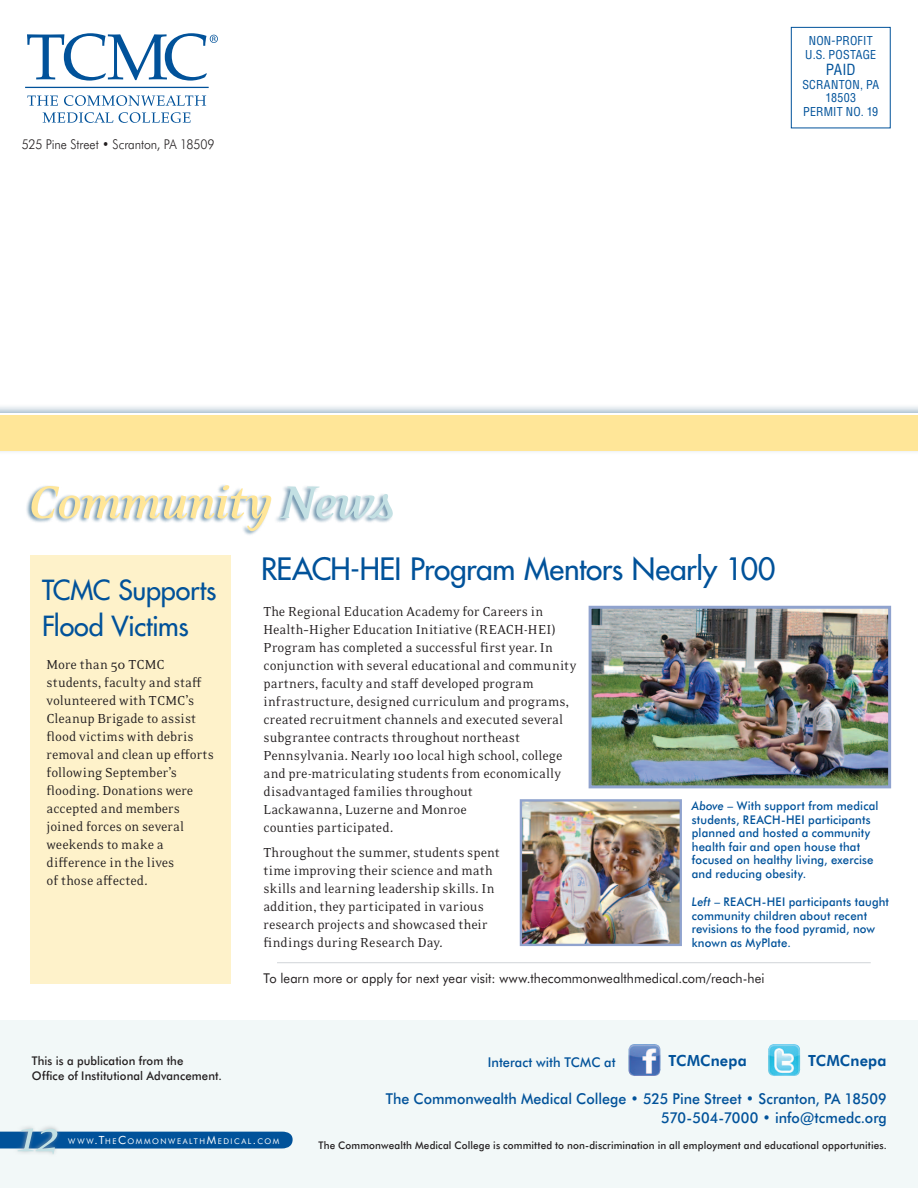
<style>
.page{position:relative;width:918px;height:1188px;background:#fff}
.page>*{position:absolute;margin:0;border:0;box-sizing:border-box;transform-origin:0 0}
.t1{font:italic 700 52.5px "Eidetic Neo";letter-spacing:-.025em;color:#ffe698}
.t2{font:italic 52.5px "Eidetic Neo";color:#c3e0e3}
.t3{font:30px "Futura";letter-spacing:-.015em;color:#01529a}
.t4{font:27px/36px "Futura";letter-spacing:-.01em;color:#01529a}
.t5{font:800 15.45px "Futura BT";letter-spacing:.01em;color:#01529a;scale:.95 1}
.t6{font:15px/18px "Eidetic Neo";color:#231f20;scale:.95 1}
.t7{font:500 15px/19.5px "Futura BT";color:#01529a;text-align:right;scale:.95 1}
.t8{font:condensed 15px "Helvetica";color:#01529a}
.t9{font:13.5px "Futura BT";letter-spacing:.005em;color:#231f20;scale:.95 1}
.t10{font:300 13.5px "Futura BT";letter-spacing:-.005em;color:#231f20;scale:.91 1}
.t11{font:500 13.5px "Futura BT";letter-spacing:.005em;color:#01529a;scale:.95 1}
.t12{font:500 12px/13.5px "Futura BT";letter-spacing:.015em;color:#01529a;scale:.95 1}
.t13{font:500 12px/14.4px "Futura BT";letter-spacing:.01em;color:#231f20;scale:.95 1}
.t14{font:condensed 12px/13.5px "Helvetica";letter-spacing:.02em;color:#01529a}
.t15{font:500 10.5px "Futura BT";letter-spacing:.01em;color:#231f20;scale:.95 1}
.t16{font:7.8px "Futura BT";letter-spacing:.195em;color:#fff}
.s1{color:#c3e0e3}
.s2{font-style:italic}
.s3{font-size:11.25px}
</style>
<div class="page">
<div style="left:30px;top:555px;width:201px;height:429px;background:#fef2ca"></div>
<div style="left:0;top:1021px;width:918px;height:167px;background:#f2f8f8"></div>
<div style="left:0;top:403px;width:918px;height:53px;background:#00436e;opacity:.44"></div>
<div style="left:0;top:415px;width:918px;height:36px;background:#ffe698"></div>
<svg style="left:27px;top:96px;width:31px;height:10px"></svg>
<svg style="left:64px;top:95px;width:142px;height:11px"></svg>
<svg style="left:43px;top:112px;width:70px;height:11px"></svg>
<svg style="left:119px;top:112px;width:72px;height:11px"></svg>
<hr style="left:25px;top:87px;width:184px;height:1px;background:#01529a">
<svg style="left:27px;top:33px;width:191px;height:48px"></svg>
<hr style="left:0;top:414px;width:918px;height:1px;background:#fff">
<div style="left:0;top:1132px;width:293px;height:17px;background:#01529a"></div>
<div style="left:13px;top:1124px;width:49px;height:34px;background:#a8a9ad;opacity:.75"></div>
<hr style="left:277px;top:962px;width:594px;height:1px;background:#d0d4d8">
<img style="left:593px;top:610px;width:294px;height:174px">
<div style="left:589px;top:606px;width:302px;height:182px;border:3px solid #90a3ce"></div>
<img style="left:523px;top:802px;width:156px;height:141px">
<div style="left:520px;top:799px;width:162px;height:147px;border:2px solid #90a3ce"></div>
<div style="left:25px;top:484px;width:369px;height:53px;background:#00436e;opacity:.55"></div>
<img style="left:768px;top:1044px;width:33px;height:32px">
<img style="left:629px;top:1044px;width:32px;height:32px">
<div style="left:791px;top:27px;width:100px;height:101px;border:1px solid #01529a"></div>
<p class="t10" style="left:22px;top:136px;width:213px">525 Pine Street • Scranton, PA 18509</p>
<h1 class="t1" style="left:27px;top:475px;width:369px">Community <span class="s1">News</span></h1>
<p class="t14" style="left:805px;top:34px;width:72px">NON-PROFIT<br>U.S. POSTAGE</p>
<p class="t8" style="left:826px;top:61px;width:31px">PAID</p>
<p class="t14" style="left:802px;top:78px;width:78px;text-align:center">SCRANTON, PA<br>18503<br>PERMIT NO. 19</p>
<h3 class="t4" style="left:42px;top:572px;width:176px">TCMC Supports<br>Flood Victims</h3>
<p class="t6" style="left:47px;top:656px;width:178px">More than 50 TCMC students, faculty and staff volunteered with TCMC’s<br>Cleanup Brigade to assist flood victims with debris removal and clean up efforts following September’s flooding. Donations were accepted and members joined forces on several weekends to make a difference in the lives<br>of those affected.</p>
<h2 class="t3" style="left:261px;top:549px;width:516px">REACH-HEI Program Mentors Nearly 100</h2>
<p class="t6" style="left:264px;top:603px;width:331px">The Regional Education Academy for Careers in Health–Higher Education Initiative (REACH-HEI)<br>Program has completed a successful first year. In conjunction with several educational and community partners, faculty and staff developed program infrastructure, designed curriculum and programs, created recruitment channels and executed several subgrantee contracts throughout northeast Pennsylvania. Nearly 100 local high school, college and pre-matriculating students from economically disadvantaged families throughout<br>Lackawanna, Luzerne and Monroe<br>counties participated.</p>
<p class="t6" style="left:264px;top:843px;width:250px">Throughout the summer, students spent time improving their science and math skills and learning leadership skills. In addition, they participated in various research projects and showcased their findings during Research Day.</p>
<p class="t9" style="left:264px;top:970px;width:529px">To learn more or apply for next year visit: www.thecommonwealthmedical.com/reach-hei</p>
<p class="t12" style="left:692px;top:799px;width:198px"><span class="s2">Above</span> – With support from medical students, REACH-HEI participants planned and hosted a community health fair and open house that focused on healthy living, exercise and reducing obesity.</p>
<p class="t12" style="left:692px;top:895px;width:209px"><span class="s2">Left</span> – REACH-HEI participants taught community children about recent revisions to the food pyramid, now known as MyPlate.</p>
<p class="t13" style="left:32px;top:1054px;width:202px">This is a publication from the<br>Office of Institutional Advancement.</p>
<p class="t11" style="left:488px;top:1054px;width:136px">Interact with TCMC at</p>
<p class="t5" style="left:668px;top:1051px;width:84px">TCMCnepa</p>
<p class="t5" style="left:808px;top:1051px;width:84px">TCMCnepa</p>
<h1 class="t2" style="left:17px;top:1109px;width:43px">12</h1>
<p class="t16" style="left:68px;top:1136px;width:213px">WWW<span class="s3">.T</span>HE<span class="s3">C</span>OMMONWEALTH<span class="s3">M</span>EDIC AL<span class="s3">.</span>COM</p>
<p class="t7" style="left:386px;top:1088px;width:529px">The Commonwealth Medical College • 525 Pine Street • Scranton, PA 18509<br>570-504-7000 • info@tcmedc.org</p>
<p class="t15" style="left:319px;top:1139px;width:600px">The Commonwealth Medical College is committed to non-discrimination in all employment and educational opportunities.</p>
</div>
